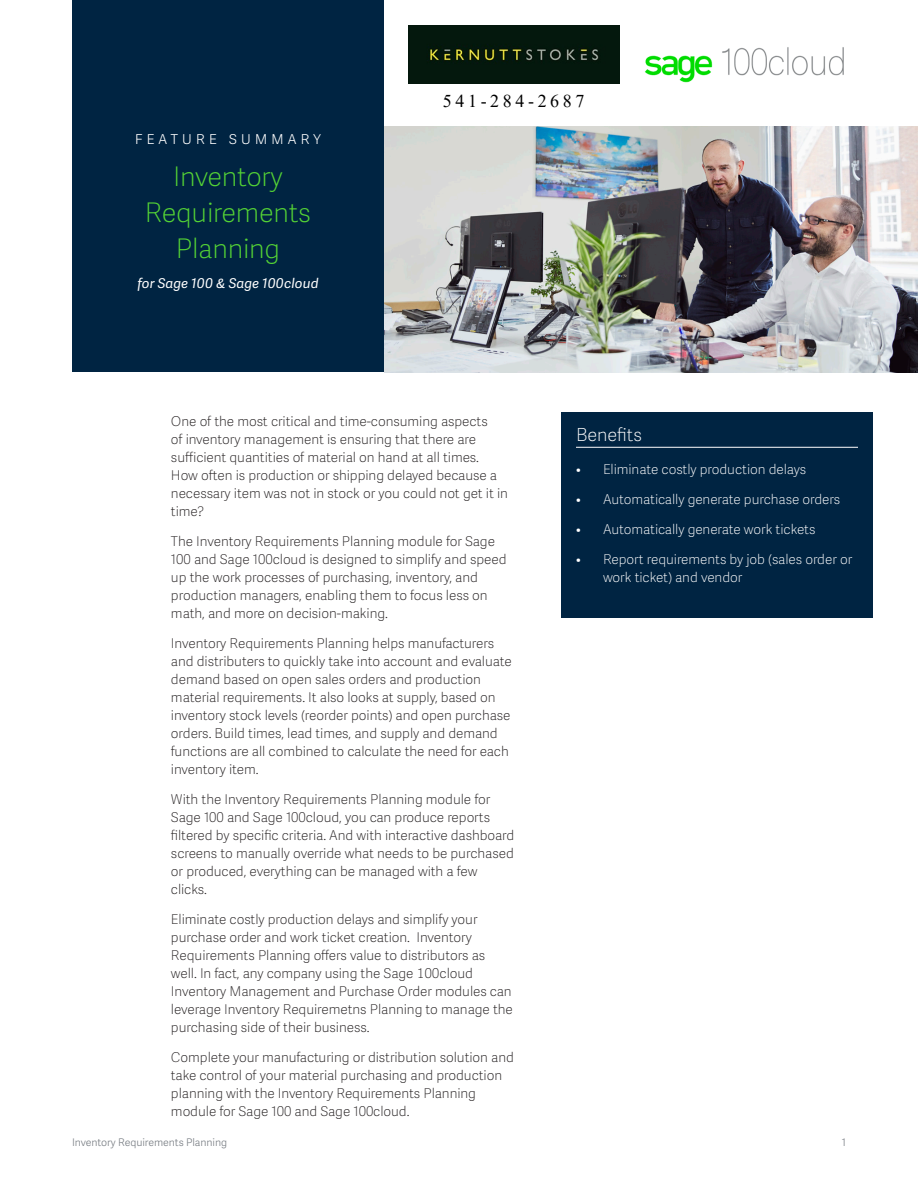
<style>
.page{position:relative;width:918px;height:1188px;background:#fff}
.page>*{position:absolute;margin:0;border:0;box-sizing:border-box;transform-origin:0 0}
.Boxed_Header__Short{font:27px/36px "Adelle Sans SAGE Th";letter-spacing:-.01em;color:#54d335;text-align:center}
.Boxed_Title___Short{font:18px "Adelle Sans SAGE Th";letter-spacing:.2em;color:#fff}
.t1{font:18px "Times New Roman";letter-spacing:.2em;color:#000}
.Intro_SubHead_2{font:18px "Adelle Sans SAGE Th";color:#fff}
.Body_Copy{font:13.5px/18px "Adelle Sans SAGE Th";letter-spacing:-.005em;color:#231f20}
.t2{font:13.5px/18px "Adelle Sans SAGE Th";letter-spacing:-.005em;color:#fff}
.Boxed_Header__Short-2{font:italic 13.5px "Adelle Sans SAGE";letter-spacing:.01em;color:#fff}
.t3{font:10.5px "Adelle Sans SAGE Lt";letter-spacing:-.005em;color:#787d83}
</style>
<div class="page">
<img style="left:645px;top:47px;width:199px;height:36px">
<div style="left:72px;top:0;width:312px;height:372px;background:#002442"></div>
<div style="left:561px;top:412px;width:312px;height:206px;background:#002442"></div>
<hr style="left:576px;top:447px;width:282px;height:1px;background:#fff">
<img style="left:384px;top:126px;width:534px;height:246px">
<img style="left:409px;top:26px;width:211px;height:57px">
<p class="Boxed_Title___Short" style="left:135px;top:125px;width:188px">Feature Summary</p>
<p class="Boxed_Header__Short" style="left:145px;top:158px;width:168px">Inventory<br>Requirements<br>Planning</p>
<p class="Boxed_Header__Short-2" style="left:137px;top:274px;width:183px">for Sage 100 &amp; Sage 100cloud</p>
<h2 class="t1" style="left:443px;top:89px;width:143px">541-284-2687</h2>
<p class="Body_Copy" style="left:171px;top:412px;width:339px">One of the most critical and time-consuming aspects<br>of inventory management is ensuring that there are sufficient quantities of material on hand at all times.<br>How often is production or shipping delayed because a necessary item was not in stock or you could not get it in time?</p>
<p class="Body_Copy" style="left:171px;top:532px;width:337px">The Inventory Requirements Planning module for Sage 100 and Sage 100cloud is designed to simplify and speed up the work processes of purchasing, inventory, and production managers, enabling them to focus less on math, and more on decision-making.</p>
<p class="Body_Copy" style="left:171px;top:634px;width:342px">Inventory Requirements Planning helps manufacturers and distributers to quickly take into account and evaluate demand based on open sales orders and production material requirements. It also looks at supply, based on inventory stock levels (reorder points) and open purchase orders. Build times, lead times, and supply and demand functions are all combined to calculate the need for each inventory item.</p>
<p class="Body_Copy" style="left:171px;top:790px;width:345px">With the Inventory Requirements Planning module for Sage 100 and Sage 100cloud, you can produce reports filtered by specific criteria. And with interactive dashboard screens to manually override what needs to be purchased or produced, everything can be managed with a few clicks.</p>
<p class="Body_Copy" style="left:171px;top:910px;width:343px">Eliminate costly production delays and simplify your purchase order and work ticket creation. Inventory Requirements Planning offers value to distributors as well. In fact, any company using the Sage 100cloud Inventory Management and Purchase Order modules can leverage Inventory Requiremetns Planning to manage the purchasing side of their business.</p>
<p class="Body_Copy" style="left:171px;top:1048px;width:344px">Complete your manufacturing or distribution solution and take control of your material purchasing and production planning with the Inventory Requirements Planning module for Sage 100 and Sage 100cloud.</p>
<p class="Intro_SubHead_2" style="left:576px;top:422px;width:68px">Benefits</p>
<p class="t2" style="left:576px;top:460px;width:232px">• Eliminate costly production delays</p>
<p class="t2" style="left:576px;top:490px;width:266px">• Automatically generate purchase orders</p>
<p class="t2" style="left:576px;top:520px;width:241px">• Automatically generate work tickets</p>
<p class="t2" style="left:603px;top:550px;width:251px;text-indent:-27px">• Report requirements by job (sales order or work ticket) and vendor</p>
<p class="t3" style="left:72px;top:1135px;width:157px">Inventory Requirements Planning</p>
<p class="t3" style="left:842px;top:1135px;width:6px">1</p>
</div>
